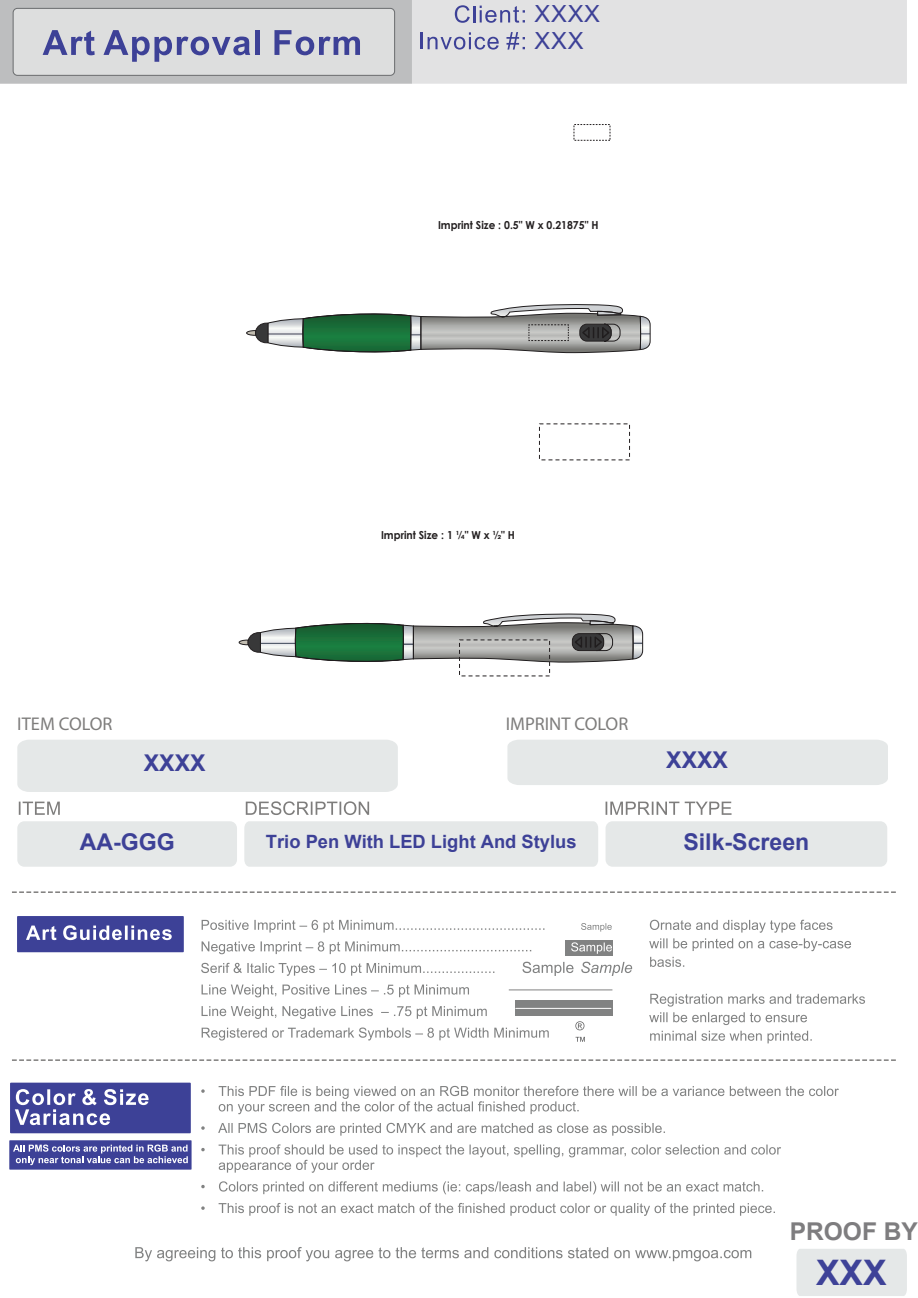
<style>
.page{position:relative;width:918px;height:1298px;background:#fff}
.page>*{position:absolute;margin:0;border:0;box-sizing:border-box;transform-origin:0 0}
.t1{font:700 35.2px "Arial";color:#3e4298}
.t2{font:700 24.5px "Arial";color:#7e7d7f}
.t3{font:23.6px/26.8px "Arial";letter-spacing:.035em;color:#3d4197}
.t4{font:700 23.1px "Arial";color:#3d4197}
.t5{font:18.5px "Myriad Pro";color:#7e7d7c}
.t6{font:700 18.3px "Arial";color:#3d4197}
.t7{font:700 11px "Century Gothic";color:#231f20;scale:.95 1}
</style>
<div class="page">
<svg style="left:238px;top:613px;width:405px;height:64px"></svg>
<svg style="left:246px;top:304px;width:404px;height:50px"></svg>
<div style="left:0;top:0;width:412px;height:84px;background:#bdbebf"></div>
<div style="left:412px;top:0;width:494px;height:84px;background:#e2e2e3"></div>
<div style="left:13px;top:8px;width:381px;height:67px;background:#dddede;border-radius:4px"></div>
<div style="left:13px;top:8px;width:382px;height:68px;border:1px solid #6a6c6e;border-radius:4px"></div>
<svg style="left:43px;top:30px;width:52px;height:25px"></svg>
<svg style="left:103px;top:30px;width:147px;height:32px"></svg>
<div style="left:255px;top:30px;width:5px;height:25px;background:#3d4197"></div>
<svg style="left:274px;top:30px;width:86px;height:25px"></svg>
<svg style="left:454px;top:5px;width:71px;height:18px"></svg>
<hr style="left:420px;top:32px;width:3px;height:17px;background:#3d4197">
<svg style="left:427px;top:32px;width:71px;height:18px"></svg>
<svg style="left:506px;top:32px;width:19px;height:18px"></svg>
<div style="left:565px;top:939px;width:47px;height:16px;background:#818282"></div>
<div style="left:514px;top:1000px;width:98px;height:16px;background:#818282"></div>
<svg style="left:135px;top:1247px;width:616px;height:14px"></svg>
<svg style="left:201px;top:919px;width:343px;height:13px"></svg>
<svg style="left:201px;top:941px;width:330px;height:13px"></svg>
<svg style="left:201px;top:962px;width:293px;height:13px"></svg>
<svg style="left:201px;top:984px;width:268px;height:13px"></svg>
<svg style="left:201px;top:1006px;width:285px;height:12px"></svg>
<svg style="left:201px;top:1027px;width:347px;height:13px"></svg>
<svg style="left:581px;top:923px;width:30px;height:8px"></svg>
<svg style="left:571px;top:942px;width:41px;height:11px"></svg>
<svg style="left:522px;top:961px;width:51px;height:14px"></svg>
<svg style="left:581px;top:961px;width:51px;height:14px"></svg>
<svg style="left:201px;top:1085px;width:637px;height:29px"></svg>
<svg style="left:201px;top:1122px;width:463px;height:13px"></svg>
<svg style="left:201px;top:1144px;width:580px;height:28px"></svg>
<svg style="left:201px;top:1181px;width:562px;height:13px"></svg>
<svg style="left:201px;top:1202px;width:573px;height:13px"></svg>
<svg style="left:649px;top:919px;width:183px;height:13px"></svg>
<svg style="left:649px;top:938px;width:201px;height:28px"></svg>
<svg style="left:650px;top:993px;width:214px;height:13px"></svg>
<svg style="left:649px;top:1012px;width:162px;height:31px"></svg>
<div style="left:17px;top:916px;width:167px;height:36px;background:#3d4197"></div>
<div style="left:10px;top:1082px;width:181px;height:51px;background:#3d4197"></div>
<svg style="left:26px;top:925px;width:146px;height:15px"></svg>
<svg style="left:15px;top:1089px;width:134px;height:36px"></svg>
<div style="left:17px;top:821px;width:220px;height:45px;background:#e5e8e8;border-radius:7px"></div>
<div style="left:17px;top:740px;width:381px;height:52px;background:#e5e8e8"></div>
<div style="left:507px;top:740px;width:380px;height:45px;background:#e5e8e8"></div>
<svg style="left:19px;top:801px;width:41px;height:13px"></svg>
<svg style="left:605px;top:801px;width:126px;height:13px"></svg>
<div style="left:244px;top:821px;width:354px;height:45px;background:#e5e8e8"></div>
<svg style="left:246px;top:801px;width:123px;height:14px"></svg>
<svg style="left:12px;top:891px;width:883px;height:1px"></svg>
<svg style="left:12px;top:1059px;width:883px;height:1px"></svg>
<hr style="left:508px;top:989px;width:104px;height:1px;background:#818282">
<hr style="left:515px;top:1008px;width:96px;height:1px;background:#fff">
<svg style="left:575px;top:1021px;width:9px;height:9px"></svg>
<svg style="left:575px;top:1036px;width:9px;height:5px"></svg>
<div style="left:605px;top:821px;width:282px;height:45px;background:#e5e8e8;border-radius:7px"></div>
<div style="left:796px;top:1249px;width:110px;height:46px;background:#e5e8e8"></div>
<svg style="left:9px;top:1140px;width:182px;height:29px"></svg>
<h3 class="t3" style="left:534px;top:1px;width:67px">XXXX<br>XXX</h3>
<p class="t7" style="left:438px;top:217px;width:170px">Imprint Size : 0.5" W x 0.21875" H</p>
<p class="t7" style="left:381px;top:527px;width:143px">Imprint Size : 1 ¼" W x ½" H</p>
<h3 class="t5" style="left:17px;top:712px;width:97px">ITEM COLOR</h3>
<h3 class="t5" style="left:505px;top:712px;width:124px">IMPRINT COLOR</h3>
<h3 class="t4" style="left:144px;top:747px;width:63px">XXXX</h3>
<h3 class="t4" style="left:666px;top:743px;width:63px">XXXX</h3>
<h3 class="t4" style="left:80px;top:825px;width:96px">AA-GGG</h3>
<h3 class="t6" style="left:266px;top:829px;width:312px">Trio Pen With LED Light And Stylus</h3>
<h3 class="t4" style="left:683px;top:825px;width:127px">Silk-Screen</h3>
<h2 class="t2" style="left:789px;top:1213px;width:130px">PROOF BY</h2>
<h1 class="t1" style="left:816px;top:1247px;width:72px">XXX</h1>
</div>
